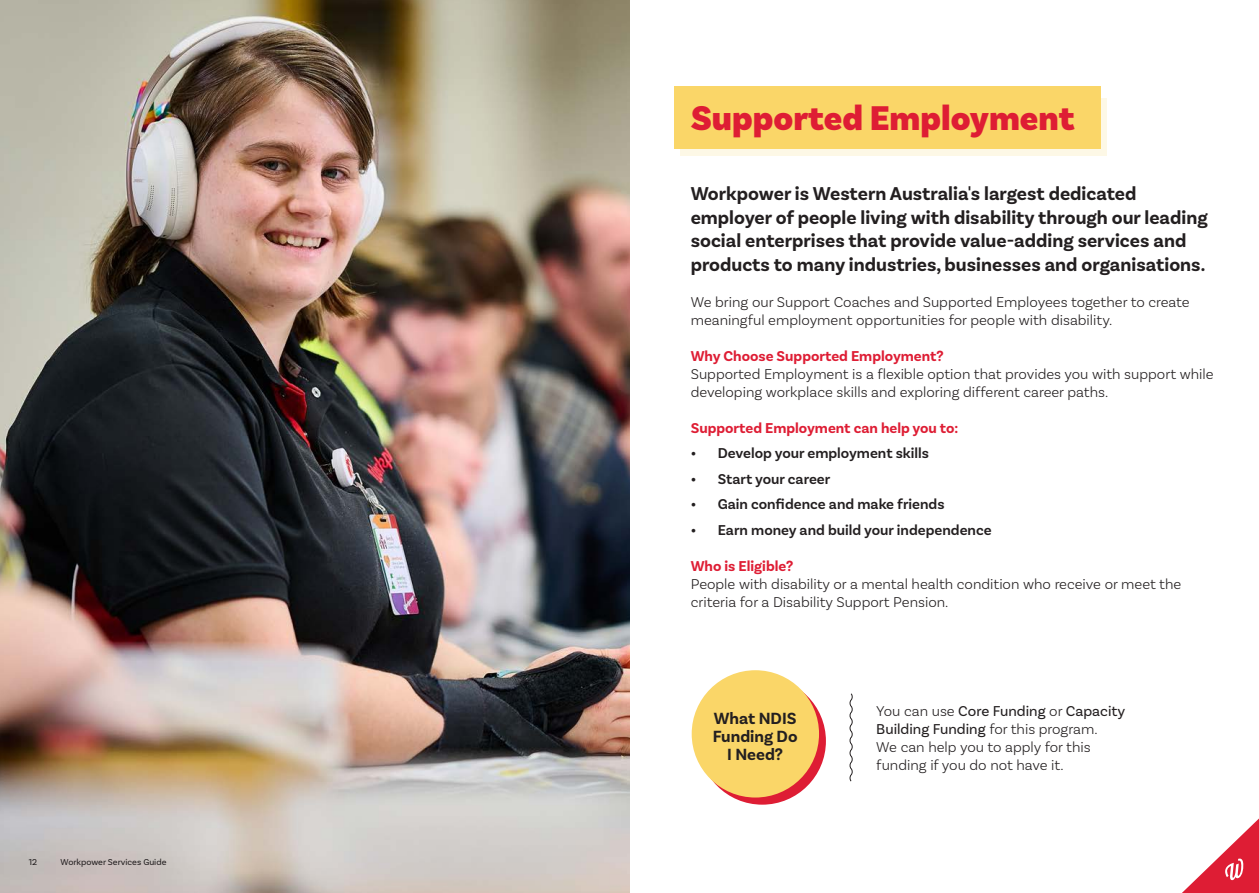
<style>
.page{position:relative;width:1259px;height:893px;background:#fff}
.page>*{position:absolute;margin:0;border:0;box-sizing:border-box;transform-origin:0 0}
.RED_HEADER{font:900 36px "Basic Sans";color:#de1d34}
.RED_HEADER-2{font:700 19.5px/23.4px "Basic Sans";color:#231f20}
.t1{font:700 16.95px/18.3px "Basic Sans";color:#231f20}
.BODY_TEXT{font:300 15px/18px "Basic Sans";color:#231f20}
.t2{font:600 15px "Basic Sans";color:#231f20}
.BODY_TEXT-2{font:700 15px "Basic Sans";color:#de1d34}
.BODY_TEXT-3{font:15px/18px "Basic Sans";color:#231f20}
.t3{font:9px "Basic Sans";color:#231f20}
.s1{font-weight:300}
</style>
<div class="page">
<svg style="left:680px;top:98px;width:427px;height:57px;background:#fcf3d5"></svg>
<img style="left:0;top:0;width:629px;height:893px">
<svg style="left:698px;top:677px;width:128px;height:128px"></svg>
<div style="left:691px;top:670px;width:128px;height:127px;background:#fad668;border-radius:50%"></div>
<svg style="left:849px;top:693px;width:4px;height:89px"></svg>
<svg style="left:1182px;top:818px;width:77px;height:75px"></svg>
<div style="left:674px;top:86px;width:427px;height:62px;background:#fad668"></div>
<p class="t3" style="left:29px;top:857px;width:10px">12</p>
<p class="t3" style="left:60px;top:857px;width:107px">Workpower Services Guide</p>
<p class="RED_HEADER" style="left:690px;top:96px;width:385px">Supported Employment</p>
<p class="RED_HEADER-2" style="left:690px;top:182px;width:518px">Workpower is Western Australia's largest dedicated employer of people living with disability through our leading social enterprises that provide value-adding services and products to many industries, businesses and organisations.</p>
<p class="BODY_TEXT" style="left:690px;top:292px;width:500px">We bring our Support Coaches and Supported Employees together to create meaningful employment opportunities for people with disability.</p>
<p class="BODY_TEXT-2" style="left:690px;top:346px;width:254px">Why Choose Supported Employment?</p>
<p class="BODY_TEXT" style="left:690px;top:364px;width:524px">Supported Employment is a flexible option that provides you with support while developing workplace skills and exploring different career paths.</p>
<p class="BODY_TEXT-2" style="left:690px;top:418px;width:269px">Supported Employment can help you to:</p>
<p class="t2" style="left:690px;top:444px;width:240px">• Develop your employment skills</p>
<p class="t2" style="left:690px;top:470px;width:141px">• Start your career</p>
<p class="t2" style="left:690px;top:495px;width:255px">• Gain confidence and make friends</p>
<p class="t2" style="left:690px;top:521px;width:302px">• Earn money and build your independence</p>
<p class="BODY_TEXT-2" style="left:690px;top:556px;width:104px">Who is Eligible?</p>
<p class="BODY_TEXT" style="left:690px;top:574px;width:492px">People with disability or a mental health condition who receive or meet the criteria for a Disability Support Pension.</p>
<p class="t1" style="left:712px;top:709px;width:86px">What NDIS<br>Funding Do</p>
<p class="t1" style="left:727px;top:745px;width:57px">I Need?</p>
<p class="BODY_TEXT-3" style="left:876px;top:702px;width:251px"><span class="s1">You can use</span> Core Funding <span class="s1">or</span> Capacity<br>Building Funding <span class="s1">for this program.</span></p>
<p class="BODY_TEXT" style="left:876px;top:738px;width:216px">We can help you to apply for this funding if you do not have it.</p>
</div>
